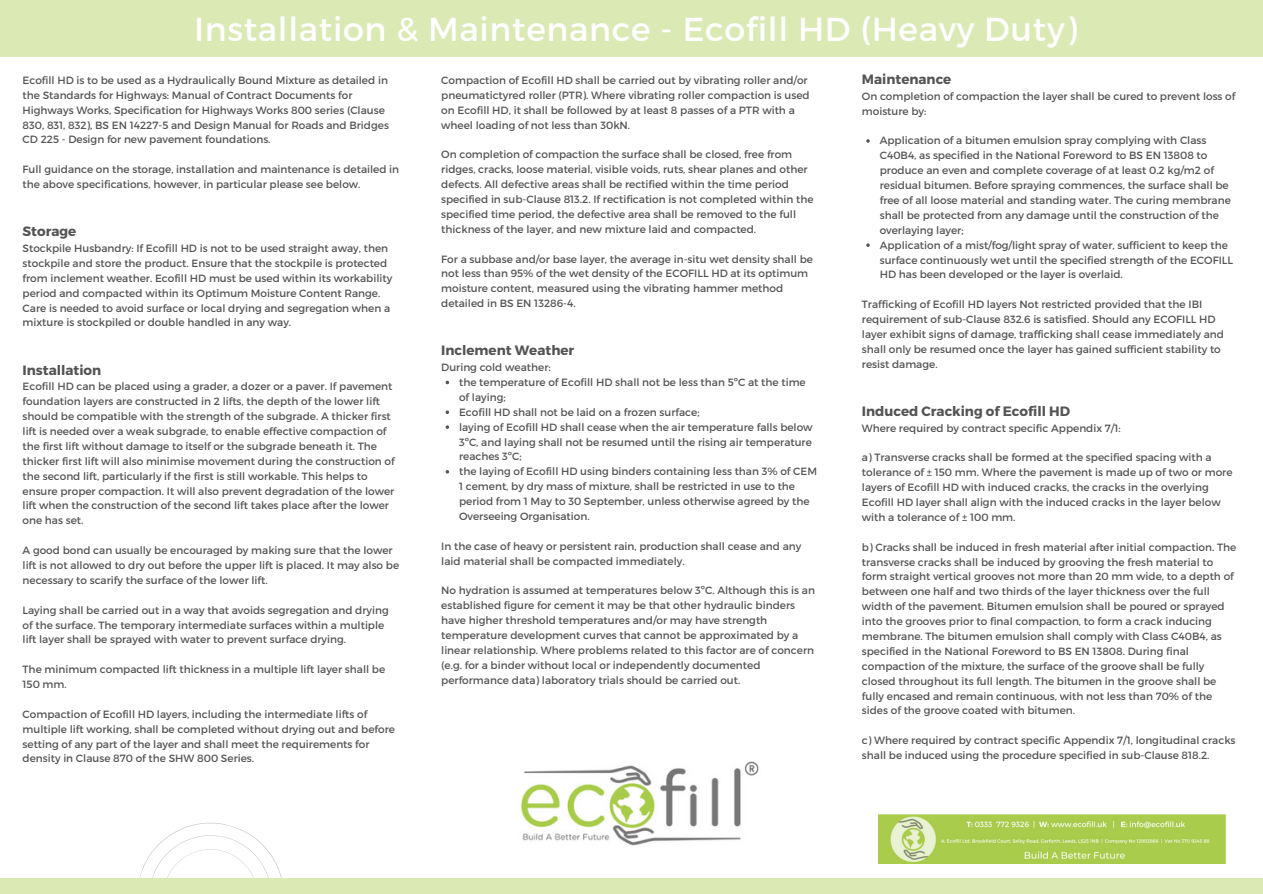
<style>
.page{position:relative;width:1263px;height:894px;background:#fff}
.page>*{position:absolute;margin:0;border:0;box-sizing:border-box;transform-origin:0 0}
.t1{font:33.15px "Montserrat";letter-spacing:.02em;color:#fff}
.t2{font:700 13.5px "Montserrat";color:#545454}
.t3{font:10.5px/14.9px "Montserrat";color:#545454}
</style>
<div class="page">
<svg style="left:446px;top:410px;width:3px;height:4px"></svg>
<svg style="left:446px;top:425px;width:3px;height:4px"></svg>
<svg style="left:866px;top:139px;width:4px;height:4px"></svg>
<svg style="left:866px;top:243px;width:4px;height:4px"></svg>
<div style="left:0;top:0;width:1263px;height:56px;background:#dbe9b5"></div>
<img style="left:879px;top:814px;width:346px;height:49px">
<svg style="left:139px;top:822px;width:143px;height:56px"></svg>
<div style="left:0;top:878px;width:1263px;height:15px;background:#dbe9b5"></div>
<img style="left:521px;top:761px;width:238px;height:85px">
<p class="t1" style="left:194px;top:8px;width:884px">Installation &amp; Maintenance - Ecofill HD (Heavy Duty)</p>
<p class="t3" style="left:23px;top:72px;width:368px">Ecofill HD is to be used as a Hydraulically Bound Mixture as detailed in the Standards for Highways: Manual of Contract Documents for Highways Works, Specification for Highways Works 800 series (Clause 830, 831, 832), BS EN 14227-5 and Design Manual for Roads and Bridges CD 225 - Design for new pavement foundations.</p>
<p class="t3" style="left:23px;top:161px;width:378px">Full guidance on the storage, installation and maintenance is detailed in the above specifications, however, in particular please see below.</p>
<p class="t2" style="left:23px;top:223px;width:55px">Storage</p>
<p class="t3" style="left:23px;top:240px;width:371px">Stockpile Husbandry: If Ecofill HD is not to be used straight away, then stockpile and store the product. Ensure that the stockpile is protected from inclement weather. Ecofill HD must be used within its workability period and compacted within its Optimum Moisture Content Range.<br>Care is needed to avoid surface or local drying and segregation when a mixture is stockpiled or double handled in any way.</p>
<p class="t2" style="left:23px;top:361px;width:80px">Installation</p>
<p class="t3" style="left:23px;top:378px;width:374px">Ecofill HD can be placed using a grader, a dozer or a paver. If pavement foundation layers are constructed in 2 lifts, the depth of the lower lift should be compatible with the strength of the subgrade. A thicker first lift is needed over a weak subgrade, to enable effective compaction of the first lift without damage to itself or the subgrade beneath it. The thicker first lift will also minimise movement during the construction of the second lift, particularly if the first is still workable. This helps to ensure proper compaction. It will also prevent degradation of the lower lift when the construction of the second lift takes place after the lower one has set.</p>
<p class="t3" style="left:23px;top:542px;width:378px">A good bond can usually be encouraged by making sure that the lower lift is not allowed to dry out before the upper lift is placed. It may also be necessary to scarify the surface of the lower lift.</p>
<p class="t3" style="left:23px;top:601px;width:368px">Laying shall be carried out in a way that avoids segregation and drying of the surface. The temporary intermediate surfaces within a multiple lift layer shall be sprayed with water to prevent surface drying.</p>
<p class="t3" style="left:23px;top:661px;width:364px">The minimum compacted lift thickness in a multiple lift layer shall be<br>150 mm.</p>
<p class="t3" style="left:23px;top:706px;width:374px">Compaction of Ecofill HD layers, including the intermediate lifts of multiple lift working, shall be completed without drying out and before setting of any part of the layer and shall meet the requirements for density in Clause 870 of the SHW 800 Series.</p>
<p class="t3" style="left:441px;top:72px;width:370px">Compaction of Ecofill HD shall be carried out by vibrating roller and/or pneumatictyred roller (PTR). Where vibrating roller compaction is used on Ecofill HD, it shall be followed by at least 8 passes of a PTR with a wheel loading of not less than 30kN.</p>
<p class="t3" style="left:441px;top:147px;width:374px">On completion of compaction the surface shall be closed, free from ridges, cracks, loose material, visible voids, ruts, shear planes and other defects. All defective areas shall be rectified within the time period specified in sub-Clause 813.2. If rectification is not completed within the specified time period, the defective area shall be removed to the full thickness of the layer, and new mixture laid and compacted.</p>
<p class="t3" style="left:441px;top:251px;width:373px">For a subbase and/or base layer, the average in-situ wet density shall be not less than 95% of the wet density of the ECOFILL HD at its optimum moisture content, measured using the vibrating hammer method detailed in BS EN 13286-4.</p>
<p class="t2" style="left:441px;top:341px;width:135px">Inclement Weather</p>
<p class="t3" style="left:441px;top:359px;width:111px">During cold weather:</p>
<p class="t3" style="left:459px;top:374px;width:348px">the temperature of Ecofill HD shall not be less than 5ºC at the time of laying;</p>
<p class="t3" style="left:459px;top:404px;width:242px">Ecofill HD shall not be laid on a frozen surface;</p>
<p class="t3" style="left:459px;top:419px;width:355px;text-align:justify">laying of Ecofill HD shall cease when the air temperature falls below 3ºC, and laying shall not be resumed until the rising air temperature reaches 3ºC;</p>
<p class="t3" style="left:459px;top:463px;width:360px">the laying of Ecofill HD using binders containing less than 3% of CEM 1 cement, by dry mass of mixture, shall be restricted in use to the period from 1 May to 30 September, unless otherwise agreed by the Overseeing Organisation.</p>
<p class="t3" style="left:441px;top:538px;width:362px">In the case of heavy or persistent rain, production shall cease and any laid material shall be compacted immediately.</p>
<p class="t3" style="left:441px;top:582px;width:375px">No hydration is assumed at temperatures below 3ºC. Although this is an established figure for cement it may be that other hydraulic binders have higher threshold temperatures and/or may have strength temperature development curves that cannot be approximated by a linear relationship. Where problems related to this factor are of concern (e.g. for a binder without local or independently documented performance data) laboratory trials should be carried out.</p>
<p class="t2" style="left:862px;top:70px;width:91px">Maintenance</p>
<p class="t3" style="left:862px;top:88px;width:375px">On completion of compaction the layer shall be cured to prevent loss of moisture by:</p>
<p class="t3" style="left:880px;top:133px;width:353px">Application of a bitumen emulsion spray complying with Class C40B4, as specified in the National Foreword to BS EN 13808 to produce an even and complete coverage of at least 0.2 kg/m2 of residual bitumen. Before spraying commences, the surface shall be free of all loose material and standing water. The curing membrane shall be protected from any damage until the construction of the overlaying layer;</p>
<p class="t3" style="left:880px;top:237px;width:355px">Application of a mist/fog/light spray of water, sufficient to keep the surface continuously wet until the specified strength of the ECOFILL<br>HD has been developed or the layer is overlaid.</p>
<p class="t3" style="left:862px;top:296px;width:364px">Trafficking of Ecofill HD layers Not restricted provided that the IBI requirement of sub-Clause 832.6 is satisfied. Should any ECOFILL HD layer exhibit signs of damage, trafficking shall cease immediately and shall only be resumed once the layer has gained sufficient stability to resist damage.</p>
<p class="t2" style="left:862px;top:402px;width:210px">Induced Cracking of Ecofill HD</p>
<p class="t3" style="left:862px;top:420px;width:260px">Where required by contract specific Appendix 7/1:</p>
<p class="t3" style="left:862px;top:449px;width:372px">a) Transverse cracks shall be formed at the specified spacing with a tolerance of ± 150 mm. Where the pavement is made up of two or more layers of Ecofill HD with induced cracks, the cracks in the overlying Ecofill HD layer shall align with the induced cracks in the layer below with a tolerance of ± 100 mm.</p>
<p class="t3" style="left:862px;top:539px;width:376px">b) Cracks shall be induced in fresh material after initial compaction. The transverse cracks shall be induced by grooving the fresh material to form straight vertical grooves not more than 20 mm wide, to a depth of between one half and two thirds of the layer thickness over the full width of the pavement. Bitumen emulsion shall be poured or sprayed into the grooves prior to final compaction, to form a crack inducing membrane. The bitumen emulsion shall comply with Class C40B4, as specified in the National Foreword to BS EN 13808. During final compaction of the mixture, the surface of the groove shall be fully closed throughout its full length. The bitumen in the groove shall be fully encased and remain continuous, with not less than 70% of the sides of the groove coated with bitumen.</p>
<p class="t3" style="left:862px;top:732px;width:375px">c) Where required by contract specific Appendix 7/1, longitudinal cracks shall be induced using the procedure specified in sub-Clause 818.2.</p>
</div>
